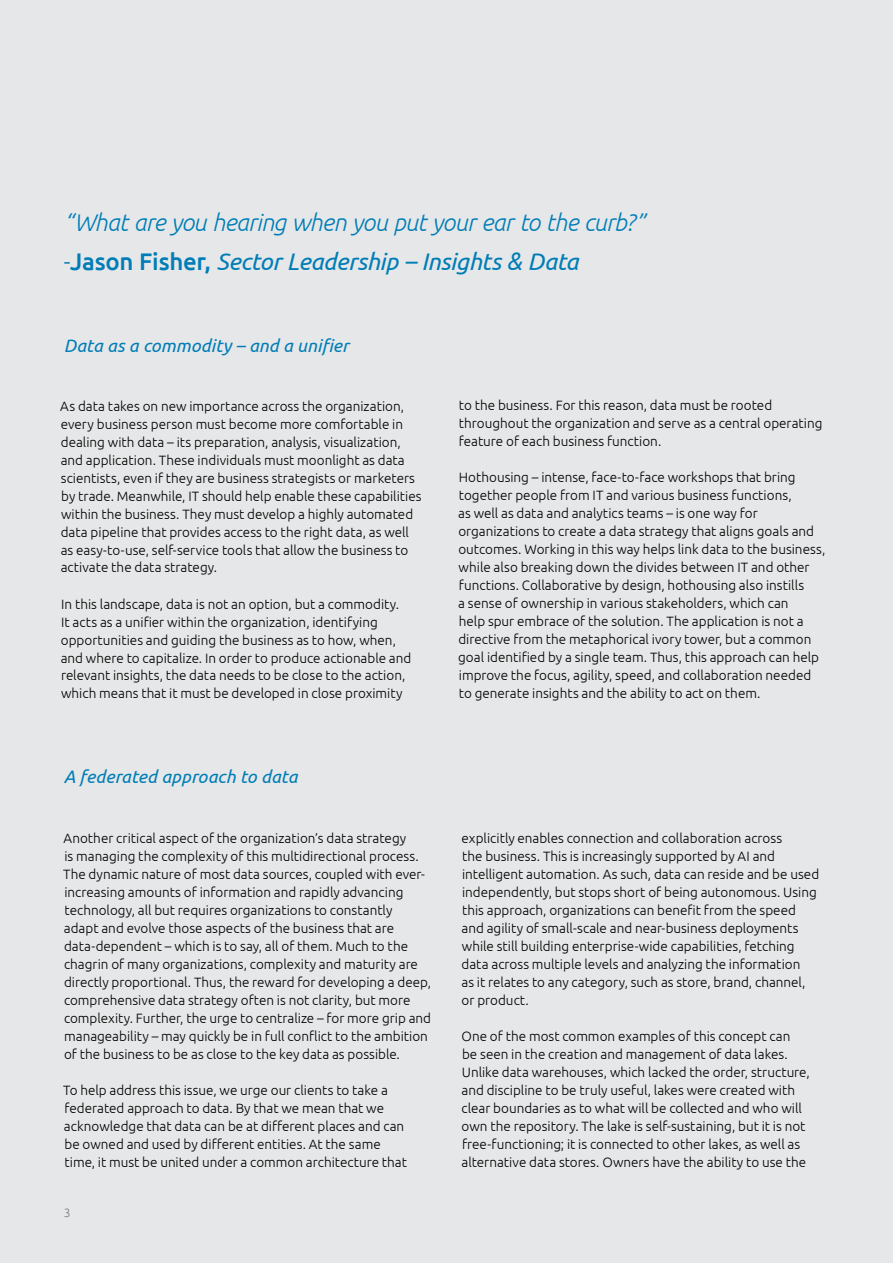
<style>
.page{position:relative;width:893px;height:1263px;background:#e6e7e8}
.page>*{position:absolute;margin:0;border:0;box-sizing:border-box;transform-origin:0 0}
.t1{font:italic 300 24px/39px "Ubuntu";letter-spacing:-.02em;color:#007db7}
.t2{font:italic 18px "Ubuntu";letter-spacing:.005em;color:#007db7}
.t3{font:300 13.5px/18px "Ubuntu";color:#000}
.t4{font:300 12px "Ubuntu";color:#77787b}
.s1{font-style:normal}
.s2{font-weight:500;font-style:normal}
.s3{font-weight:400}
</style>
<div class="page">
<h1 class="t1" style="left:64px;top:203px;width:583px">“What are you hearing when you put your ear to the curb?” <span class="s1">-</span><span class="s2">Jason Fisher,</span> <span class="s3">Sector Leadership – Insights &amp; Data</span></h1>
<h2 class="t2" style="left:64px;top:334px;width:287px">Data as a commodity – and a unifier</h2>
<p class="t3" style="left:60px;top:396px;width:363px">As data takes on new importance across the organization, every business person must become more comfortable in dealing with data – its preparation, analysis, visualization, and application. These individuals must moonlight as data scientists, even if they are business strategists or marketers by trade. Meanwhile, IT should help enable these capabilities within the business. They must develop a highly automated data pipeline that provides access to the right data, as well as easy-to-use, self-service tools that allow the business to activate the data strategy.</p>
<p class="t3" style="left:61px;top:594px;width:352px">In this landscape, data is not an option, but a commodity.<br>It acts as a unifier within the organization, identifying opportunities and guiding the business as to how, when, and where to capitalize. In order to produce actionable and relevant insights, the data needs to be close to the action, which means that it must be developed in close proximity</p>
<h2 class="t2" style="left:64px;top:765px;width:235px">A federated approach to data</h2>
<p class="t3" style="left:63px;top:828px;width:369px">Another critical aspect of the organization’s data strategy<br>is managing the complexity of this multidirectional process.<br>The dynamic nature of most data sources, coupled with ever&shy;increasing amounts of information and rapidly advancing technology, all but requires organizations to constantly<br>adapt and evolve those aspects of the business that are data-dependent – which is to say, all of them. Much to the chagrin of many organizations, complexity and maturity are directly proportional. Thus, the reward for developing a deep, comprehensive data strategy often is not clarity, but more complexity. Further, the urge to centralize – for more grip and manageability – may quickly be in full conflict to the ambition of the business to be as close to the key data as possible.</p>
<p class="t3" style="left:63px;top:1080px;width:345px">To help address this issue, we urge our clients to take a federated approach to data. By that we mean that we acknowledge that data can be at different places and can be owned and used by different entities. At the same time, it must be united under a common architecture that</p>
<p class="t4" style="left:64px;top:1205px;width:8px">3</p>
<p class="t3" style="left:459px;top:396px;width:365px">to the business. For this reason, data must be rooted throughout the organization and serve as a central operating feature of each business function.</p>
<p class="t3" style="left:458px;top:468px;width:369px">Hothousing – intense, face-to-face workshops that bring together people from IT and various business functions,<br>as well as data and analytics teams – is one way for organizations to create a data strategy that aligns goals and outcomes. Working in this way helps link data to the business, while also breaking down the divides between IT and other functions. Collaborative by design, hothousing also instills<br>a sense of ownership in various stakeholders, which can<br>help spur embrace of the solution. The application is not a directive from the metaphorical ivory tower, but a common goal identified by a single team. Thus, this approach can help improve the focus, agility, speed, and collaboration needed to generate insights and the ability to act on them.</p>
<p class="t3" style="left:461px;top:828px;width:359px">explicitly enables connection and collaboration across<br>the business. This is increasingly supported by AI and intelligent automation. As such, data can reside and be used independently, but stops short of being autonomous. Using this approach, organizations can benefit from the speed and agility of small-scale and near-business deployments while still building enterprise-wide capabilities, fetching data across multiple levels and analyzing the information<br>as it relates to any category, such as store, brand, channel, or product.</p>
<p class="t3" style="left:461px;top:1026px;width:350px">One of the most common examples of this concept can<br>be seen in the creation and management of data lakes.<br>Unlike data warehouses, which lacked the order, structure, and discipline to be truly useful, lakes were created with clear boundaries as to what will be collected and who will own the repository. The lake is self-sustaining, but it is not free-functioning; it is connected to other lakes, as well as alternative data stores. Owners have the ability to use the</p>
</div>
